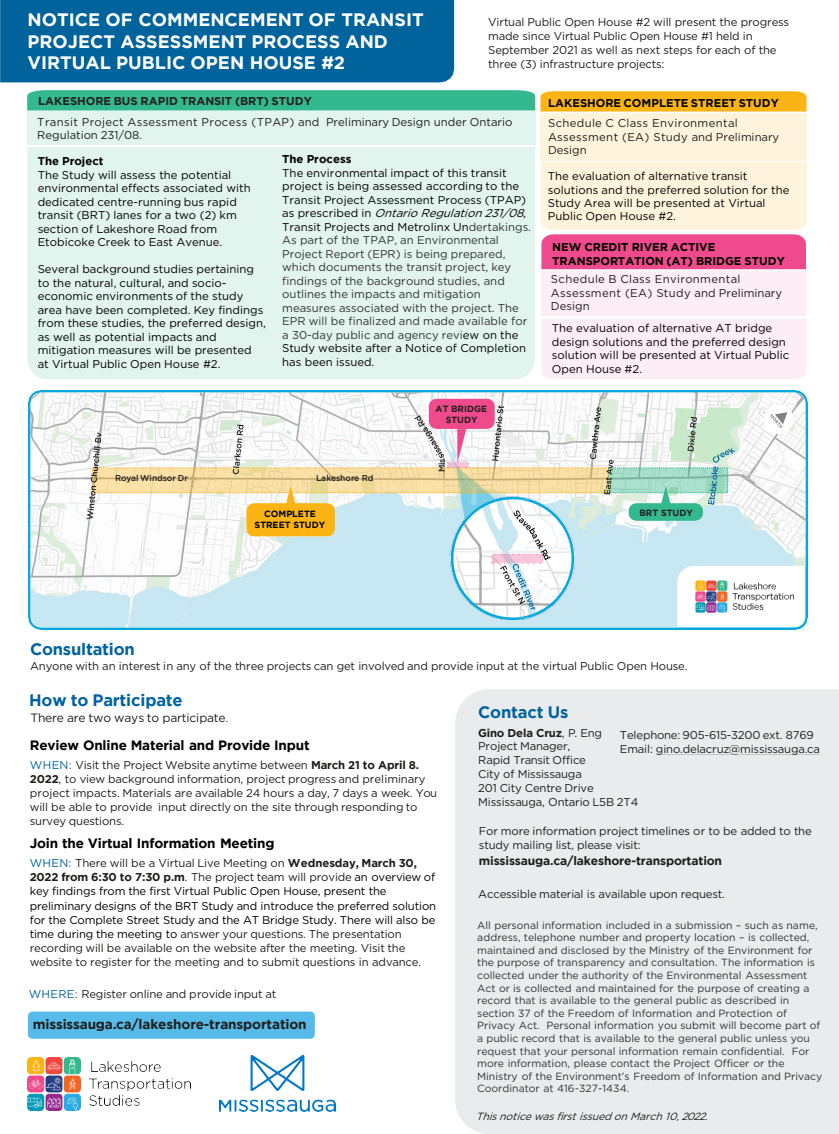
<style>
.page{position:relative;width:839px;height:1134px;background:#fff}
.page>*{position:absolute;margin:0;border:0;box-sizing:border-box;transform-origin:0 0}
.t1{font:700 18px/21.6px "Gotham";color:#fff}
.t2{font:700 16.5px "Gotham";letter-spacing:-.01em;color:#00639f}
.t3{font:700 16.5px "Gotham";letter-spacing:-.01em;color:#00639e}
.t4{font:700 13.5px "Gotham";letter-spacing:-.015em;color:#010202}
.t5{font:700 13.5px "Gotham";letter-spacing:-.01em;color:#1e1e1d}
.t6{font:700 12px "Gotham";letter-spacing:-.01em;color:#1e1e1d}
.t7{font:12px "Gotham";letter-spacing:-.015em;color:#1e1e1d}
.t8{font:11.4px/14.1px "Gotham";letter-spacing:-.015em;color:#1e1e1d}
.t9{font:11.4px/13.5px "Gotham";letter-spacing:.005em;color:#000}
.t10{font:11.4px/13.5px "Gotham";letter-spacing:.005em;color:#333}
.t11{font:11.4px/13.5px "Gotham";letter-spacing:.025em;color:#1e1e1d}
.t12{font:11.4px/13.5px "Gotham";letter-spacing:.005em;color:#1e1e1d}
.t13{font:700 11.4px/13.5px "Gotham";letter-spacing:-.005em;color:#000}
.t14{font:700 11.4px "Gotham";color:#231f20}
.t15{font:700 11.4px "Gotham";color:#020303}
.t16{font:700 11.4px "Gotham";letter-spacing:-.02em;color:#1e1e1d}
.t17{font:10.5px/12.6px "Gotham";letter-spacing:-.005em;color:#333}
.t18{font:italic 10.5px "Gotham";color:#1e1e1d}
.t19{font:700 9px/10.8px "Gotham";color:#231f20;text-align:center}
.t20{font:700 9px/10.8px "Gotham";color:#020303;text-align:center}
.t21{font:500 8.4px "Gotham";letter-spacing:-.01em;color:#1e1e1d}
.s1{color:#000}
.s2{font-style:italic;color:#000}
.s3{font-size:10.5px}
.s4{font-weight:400}
.s5{color:#00639f}
.s6{font-weight:700}
</style>
<div class="page">
<div style="left:28px;top:1012px;width:287px;height:27px;background:#56bbe8;border-radius:5px"></div>
<div style="left:0;top:0;width:454px;height:82px;background:#00639c"></div>
<img style="left:28px;top:391px;width:779px;height:239px">
<svg style="left:687px;top:417px;width:9px;height:34px"></svg>
<svg style="left:590px;top:407px;width:23px;height:88px"></svg>
<svg style="left:233px;top:425px;width:10px;height:49px"></svg>
<svg style="left:87px;top:432px;width:15px;height:87px"></svg>
<svg style="left:414px;top:415px;width:30px;height:43px"></svg>
<svg style="left:451px;top:405px;width:123px;height:215px"></svg>
<svg style="left:708px;top:448px;width:27px;height:57px"></svg>
<div style="left:27px;top:111px;width:508px;height:34px;background:#e1f4ee"></div>
<div style="left:27px;top:147px;width:508px;height:232px;background:#e1f4ee"></div>
<div style="left:540px;top:113px;width:266px;height:47px;background:#fef4dd"></div>
<svg style="left:27px;top:90px;width:779px;height:22px;background:#82bd70"></svg>
<div style="left:542px;top:319px;width:264px;height:60px;background:#fdedf4"></div>
<div style="left:541px;top:271px;width:265px;height:45px;background:#fdedf4"></div>
<svg style="left:541px;top:162px;width:265px;height:107px;background:#f9bdc4"></svg>
<div style="left:455px;top:689px;width:383px;height:445px;background:#eaebec"></div>
<svg style="left:656px;top:755px;width:163px;height:1px"></svg>
<img style="left:219px;top:1055px;width:116px;height:56px">
<img style="left:28px;top:1058px;width:52px;height:52px">
<img style="left:89px;top:1061px;width:101px;height:44px">
<h2 class="t1" style="left:28px;top:9px;width:397px">NOTICE OF COMMENCEMENT OF TRANSIT<br>PROJECT ASSESSMENT PROCESS AND<br>VIRTUAL PUBLIC OPEN HOUSE #2</h2>
<p class="t8" style="left:488px;top:15px;width:302px">Virtual Public Open House #2 will present the progress made since Virtual Public Open House #1 held in September 2021 as well as next steps for each of the three (3) infrastructure projects:</p>
<p class="t14" style="left:38px;top:94px;width:275px">LAKESHORE BUS RAPID TRANSIT (BRT) STUDY</p>
<p class="t12" style="left:37px;top:115px;width:476px">Transit Project Assessment Process (TPAP) and Preliminary Design under Ontario<br>Regulation 231/08.</p>
<p class="t13" style="left:38px;top:154px;width:67px">The Project</p>
<p class="t9" style="left:38px;top:168px;width:214px">The Study will assess the potential environmental effects associated with dedicated centre-running bus rapid transit (BRT) lanes for a two (2) km section of Lakeshore Road from Etobicoke Creek to East Avenue.</p>
<p class="t9" style="left:38px;top:262px;width:230px">Several background studies pertaining to the natural, cultural, and socio&shy;economic environments of the study area have been completed. Key findings from these studies, the preferred design, as well as potential impacts and mitigation measures will be presented<br>at Virtual Public Open House #2.</p>
<p class="t13" style="left:282px;top:152px;width:71px">The Process</p>
<p class="t10" style="left:282px;top:166px;width:250px"><span class="s1">The environmental impact of this transit project is being assessed according to the Transit Project Assessment Process (TPAP) a s p r e s c r i b e d i n</span> <span class="s2">OntarioRegulation231/08</span><span class="s1">, Transit Projects and Metrolinx Un</span>dertakings.<br>As part of the TPAP, an Environmental Project Report (EPR) is being prepared, which documents the transit project, key findings of the background studies, and outlines the impacts and mitigation measures associated with the project. The EPR will be finalized and made available for a 30-day public and agency revi<span class="s1">ew on the Study website after a Notice of Completion has been issued.</span></p>
<p class="t19" style="left:435px;top:403px;width:53px">AT BRIDGE<br>STUDY</p>
<p class="t21" style="left:437px;top:472px;width:15px;rotate:-90deg">Mis</p>
<p class="t21" style="left:115px;top:474px;width:74px">Royal Windsor Dr</p>
<p class="t21" style="left:316px;top:474px;width:59px">Lakeshore Rd</p>
<p class="t20" style="left:254px;top:508px;width:72px">COMPLETE<br>STREET STUDY</p>
<p class="t15" style="left:548px;top:97px;width:232px">LAKESHORE COMPLETE STREET STUDY</p>
<p class="t11" style="left:548px;top:116px;width:232px">Schedule C Class Environmental<br>Assessment (EA) Study and Preliminary<br>Design</p>
<p class="t9" style="left:547px;top:169px;width:243px">The evaluation of alternative transit solutions and the preferred solution for the Study Area will be presented at Virtual Public Open House #2.</p>
<p class="t13" style="left:552px;top:240px;width:234px">NEW CREDIT RIVER ACTIVE<br>TRANSPORTATION (AT) BRIDGE STUDY</p>
<p class="t11" style="left:551px;top:272px;width:232px">Schedule B Class Environmental<br>Assessment (EA) Study and Preliminary<br>Design</p>
<p class="t9" style="left:551px;top:321px;width:239px">The evaluation of alternative AT bridge design solutions and the preferred design solution will be presented at Virtual Public Open House #2.</p>
<p class="t19" style="left:639px;top:507px;width:55px">BRT STUDY</p>
<p class="t2" style="left:30px;top:639px;width:106px">Consultation</p>
<p class="t8" style="left:30px;top:658px;width:659px">Anyone with an interest in any of the three projects can get involved and provide input at the virtual Public Open House.</p>
<p class="t2" style="left:29px;top:690px;width:155px">How to Participate</p>
<p class="t7" style="left:30px;top:711px;width:199px">There are two ways to participate<span class="s3">.</span></p>
<p class="t8" style="left:620px;top:728px;width:202px">Telephone: 905-615-3200 ext. 8769<br>Email: gino.delacruz@mississauga.ca</p>
<p class="t3" style="left:478px;top:703px;width:92px">Contact Us</p>
<p class="t16" style="left:478px;top:727px;width:125px">Gino Dela Cruz<span class="s4">, P. Eng</span></p>
<p class="t8" style="left:478px;top:739px;width:93px">Project Manager,</p>
<p class="t8" style="left:478px;top:753px;width:109px">Rapid Transit Office</p>
<p class="t8" style="left:478px;top:767px;width:105px">City of Mississauga</p>
<p class="t8" style="left:478px;top:781px;width:162px">201 City Centre Drive<br>Mississauga, Ontario L5B 2T4</p>
<p class="t4" style="left:30px;top:737px;width:281px">Review Online Material and Provide Input</p>
<p class="t8" style="left:30px;top:757px;width:409px"><span class="s5">WHEN:</span> Visit the Project Website anytime between <span class="s6">March 21 to April 8.<br>2022</span>, to view background information, project progress and preliminary project impacts. Materials are available 24 hours a day, 7 days a week. You will be able to provide input directly on the site through responding to survey questions.</p>
<p class="t8" style="left:479px;top:824px;width:334px">For more information project timelines or to be added to the study mailing list, please visit:</p>
<p class="t6" style="left:479px;top:854px;width:244px">mississauga.ca/lakeshore-transportation</p>
<p class="t8" style="left:478px;top:887px;width:248px">Accessible material is available upon request.</p>
<p class="t17" style="left:477px;top:918px;width:346px">All personal information included in a submission – such as name, address, telephone number and property location – is collected, maintained and disclosed by the Ministry of the Environment for the purpose of transparency and consultation. The information is collected under the authority of the Environmental Assessment Act or is collected and maintained for the purpose of creating a record that is available to the general public as described in section 37 of the Freedom of Information and Protection of Privacy Act. Personal information you submit will become part of a public record that is available to the general public unless you request that your personal information remain confidential. For more information, please contact the Project Officer or the Ministry of the Environment’s Freedom of Information and Privacy Coordinator at 416-327-1434.</p>
<p class="t4" style="left:30px;top:836px;width:246px">Join the Virtual Information Meeting</p>
<p class="t8" style="left:30px;top:856px;width:408px"><span class="s5">WHEN:</span> There will be a Virtual Live Meeting on <span class="s6">Wednesday, March 30, 2022 from 6:30 to 7:30 p.m</span>. The project team will provide <span class="s1">an overview of key findings from the first Virtual Public Open House, present the preliminary designs of the BRT Study and introduce the preferred solution for the Complete Street Study and the AT Bridge Study. There will also be time during the meeting to</span> answer your questions. The presentation recording will be available on the website after the meeting. Visit the website to register for the meeting and to submit questions in advance.</p>
<p class="t8" style="left:29px;top:987px;width:249px"><span class="s5">WHERE:</span> Register online and provide input at</p>
<p class="t5" style="left:33px;top:1016px;width:275px">mississauga.ca/lakeshore-transportation</p>
<p class="t18" style="left:475px;top:1110px;width:237px">This notice was first issued on March10, 2022.</p>
</div>
